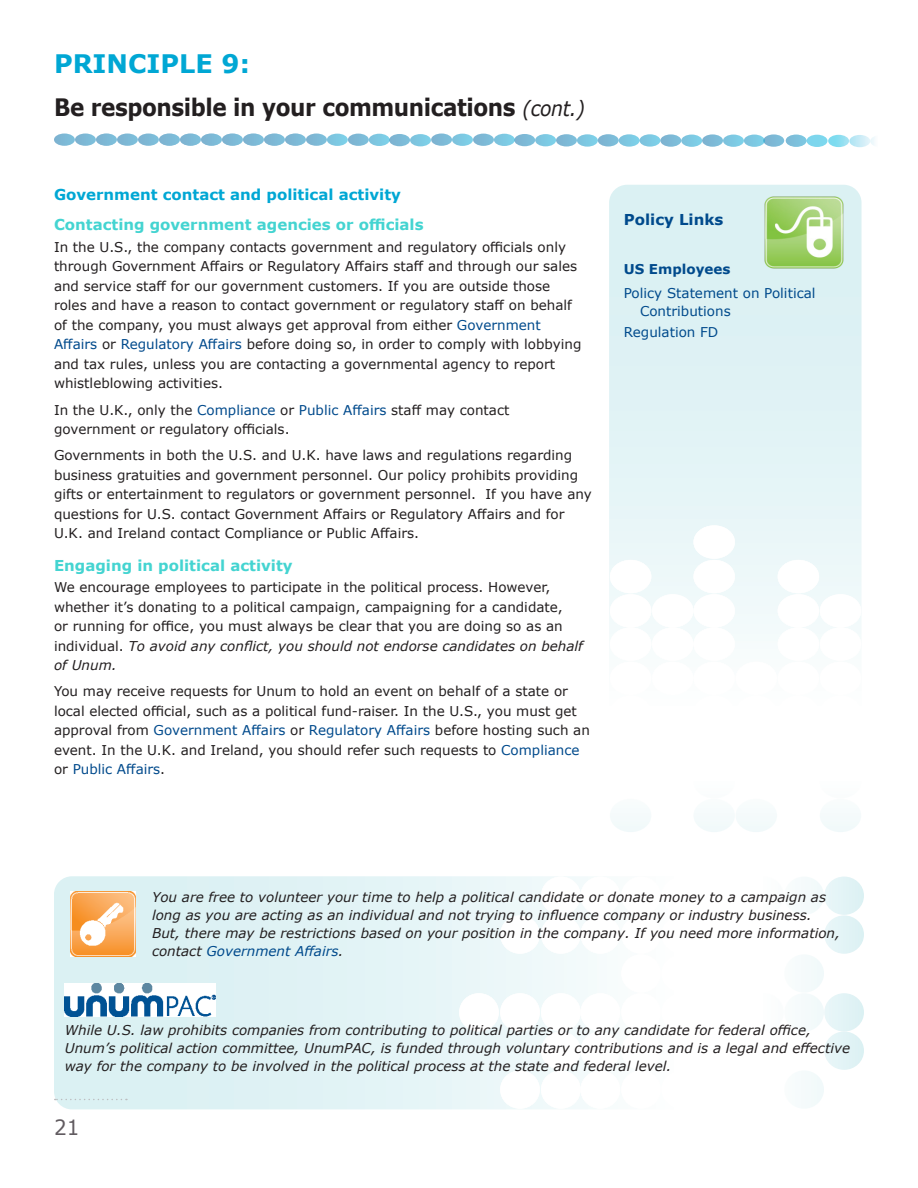
<style>
.page{position:relative;width:918px;height:1188px;background:#fff}
.page>*{position:absolute;margin:0;border:0;box-sizing:border-box;transform-origin:0 0}
.t1{font:700 25.5px "Verdana";color:#00a7d4}
.t2{font:700 24px "Verdana";letter-spacing:-.02em;color:#231f20;scale:.9 1}
.t3{font:21px "Verdana";color:#615b60;scale:.95 1}
.t4{font:700 15px "Verdana";color:#44d4d1}
.t5{font:700 15px "Verdana";color:#00a7d4}
.t6{font:700 15px "Verdana";color:#004a8c}
.t7{font:13.5px/19.5px "Verdana";color:#231f20}
.t8{font:italic 13.5px/18px "Verdana";color:#231f20}
.t9{font:13.5px/18px "Verdana";color:#004a8c}
.t10{font:700 13.5px "Verdana";color:#004a8c}
.s1{font-weight:400;font-style:italic;font-size:21px}
.s2{color:#004a8c}
.s3{font-style:italic}
</style>
<div class="page">
<svg style="left:609px;top:185px;width:253px;height:456px;background:#e1f3f5"></svg>
<div style="left:610px;top:627px;width:41px;height:34px;background:#fff;border-radius:50%"></div>
<div style="left:652px;top:627px;width:41px;height:34px;background:#fff;border-radius:50%"></div>
<div style="left:693px;top:627px;width:42px;height:34px;background:#fff;border-radius:50%"></div>
<div style="left:778px;top:627px;width:41px;height:34px;background:#fff;border-radius:50%"></div>
<div style="left:820px;top:627px;width:41px;height:34px;background:#fff;border-radius:50%"></div>
<div style="left:610px;top:594px;width:41px;height:34px;background:#fff;border-radius:50%"></div>
<div style="left:652px;top:594px;width:41px;height:34px;background:#fff;border-radius:50%"></div>
<div style="left:693px;top:594px;width:42px;height:34px;background:#fff;border-radius:50%"></div>
<div style="left:778px;top:594px;width:41px;height:34px;background:#fff;border-radius:50%"></div>
<div style="left:820px;top:594px;width:41px;height:34px;background:#fff;border-radius:50%"></div>
<div style="left:610px;top:560px;width:41px;height:33px;background:#fff;border-radius:50%"></div>
<div style="left:693px;top:560px;width:42px;height:33px;background:#fff;border-radius:50%"></div>
<div style="left:778px;top:560px;width:41px;height:33px;background:#fff;border-radius:50%"></div>
<div style="left:693px;top:525px;width:42px;height:34px;background:#fff;border-radius:50%"></div>
<div style="left:610px;top:799px;width:41px;height:33px;background:#f5fafb;border-radius:50%"></div>
<div style="left:693px;top:799px;width:42px;height:33px;background:#f5fafb;border-radius:50%"></div>
<div style="left:736px;top:799px;width:41px;height:33px;background:#f5fafb;border-radius:50%"></div>
<div style="left:820px;top:799px;width:41px;height:33px;background:#f5fafb;border-radius:50%"></div>
<svg style="left:54px;top:876px;width:543px;height:233px;background:#e1f3f5"></svg>
<div style="left:580px;top:1070px;width:40px;height:39px;background:#fff;border-radius:50%"></div>
<div style="left:580px;top:1032px;width:40px;height:38px;background:#fff;border-radius:50%"></div>
<div style="left:580px;top:993px;width:40px;height:39px;background:#fff;border-radius:50%"></div>
<div style="left:580px;top:915px;width:40px;height:39px;background:#fff;border-radius:50%"></div>
<div style="left:580px;top:877px;width:40px;height:38px;background:#fff;border-radius:50%"></div>
<div style="left:541px;top:1070px;width:40px;height:39px;background:#fff;border-radius:50%"></div>
<div style="left:541px;top:1032px;width:40px;height:38px;background:#fff;border-radius:50%"></div>
<div style="left:541px;top:993px;width:40px;height:39px;background:#fff;border-radius:50%"></div>
<div style="left:541px;top:915px;width:40px;height:39px;background:#fff;border-radius:50%"></div>
<div style="left:541px;top:877px;width:40px;height:38px;background:#fff;border-radius:50%"></div>
<div style="left:500px;top:1070px;width:40px;height:39px;background:#fff;border-radius:50%"></div>
<div style="left:500px;top:993px;width:40px;height:39px;background:#fff;border-radius:50%"></div>
<div style="left:500px;top:915px;width:40px;height:39px;background:#fff;border-radius:50%"></div>
<div style="left:459px;top:993px;width:40px;height:39px;background:#fff;border-radius:50%"></div>
<div style="left:784px;top:1070px;width:40px;height:39px;background:#f5fafb;border-radius:50%"></div>
<div style="left:784px;top:993px;width:40px;height:39px;background:#f5fafb;border-radius:50%"></div>
<div style="left:784px;top:954px;width:40px;height:39px;background:#f5fafb;border-radius:50%"></div>
<div style="left:784px;top:877px;width:40px;height:38px;background:#f5fafb;border-radius:50%"></div>
<svg style="left:824px;top:993px;width:40px;height:77px"></svg>
<svg style="left:824px;top:877px;width:40px;height:77px"></svg>
<svg style="left:55px;top:1099px;width:72px;height:1px"></svg>
<img style="left:65px;top:983px;width:151px;height:33px">
<img style="left:70px;top:892px;width:66px;height:64px">
<img style="left:765px;top:196px;width:78px;height:72px">
<svg style="left:577px;top:134px;width:21px;height:13px"></svg>
<svg style="left:556px;top:134px;width:21px;height:13px"></svg>
<svg style="left:828px;top:135px;width:21px;height:12px"></svg>
<div style="left:807px;top:135px;width:21px;height:12px;background:#7dd6ed;border-radius:50%"></div>
<div style="left:786px;top:135px;width:21px;height:12px;background:#7dc1dc;border-radius:50%"></div>
<svg style="left:763px;top:134px;width:21px;height:13px"></svg>
<svg style="left:849px;top:135px;width:21px;height:12px"></svg>
<svg style="left:870px;top:135px;width:21px;height:12px"></svg>
<div style="left:535px;top:134px;width:21px;height:12px;background:#7dc9e3;border-radius:50%"></div>
<div style="left:514px;top:134px;width:21px;height:12px;background:#7db8d6;border-radius:50%"></div>
<div style="left:494px;top:134px;width:21px;height:12px;background:#7dc9e3;border-radius:50%"></div>
<div style="left:473px;top:134px;width:21px;height:12px;background:#7db8d6;border-radius:50%"></div>
<div style="left:452px;top:134px;width:21px;height:12px;background:#7dc9e3;border-radius:50%"></div>
<svg style="left:431px;top:133px;width:21px;height:13px"></svg>
<svg style="left:619px;top:134px;width:21px;height:13px"></svg>
<svg style="left:598px;top:134px;width:21px;height:13px"></svg>
<div style="left:681px;top:135px;width:21px;height:12px;background:#7dc9e3;border-radius:50%"></div>
<svg style="left:660px;top:134px;width:21px;height:13px"></svg>
<svg style="left:639px;top:134px;width:21px;height:13px"></svg>
<div style="left:723px;top:135px;width:21px;height:12px;background:#7dc9e3;border-radius:50%"></div>
<svg style="left:702px;top:134px;width:21px;height:13px"></svg>
<div style="left:744px;top:135px;width:21px;height:12px;background:#7dc9e3;border-radius:50%"></div>
<div style="left:410px;top:134px;width:21px;height:12px;background:#7dc9e3;border-radius:50%"></div>
<div style="left:389px;top:134px;width:21px;height:12px;background:#7db8d6;border-radius:50%"></div>
<div style="left:369px;top:134px;width:21px;height:12px;background:#7dc9e3;border-radius:50%"></div>
<div style="left:348px;top:134px;width:21px;height:12px;background:#7db8d6;border-radius:50%"></div>
<div style="left:327px;top:134px;width:21px;height:12px;background:#7dc9e3;border-radius:50%"></div>
<svg style="left:306px;top:133px;width:21px;height:13px"></svg>
<svg style="left:285px;top:133px;width:21px;height:13px"></svg>
<svg style="left:264px;top:133px;width:21px;height:13px"></svg>
<svg style="left:243px;top:133px;width:21px;height:13px"></svg>
<svg style="left:222px;top:133px;width:21px;height:13px"></svg>
<svg style="left:201px;top:133px;width:21px;height:13px"></svg>
<svg style="left:180px;top:133px;width:21px;height:13px"></svg>
<svg style="left:159px;top:133px;width:21px;height:13px"></svg>
<svg style="left:138px;top:133px;width:21px;height:13px"></svg>
<svg style="left:117px;top:133px;width:21px;height:13px"></svg>
<svg style="left:96px;top:133px;width:21px;height:13px"></svg>
<svg style="left:75px;top:133px;width:21px;height:13px"></svg>
<svg style="left:54px;top:133px;width:21px;height:13px"></svg>
<h1 class="t1" style="left:54px;top:46px;width:197px">PRINCIPLE 9:</h1>
<h2 class="t2" style="left:54px;top:91px;width:592px">Be responsible in your communications <span class="s1">(cont.)</span></h2>
<p class="t5" style="left:54px;top:184px;width:348px">Government contact and political activity</p>
<p class="t4" style="left:54px;top:214px;width:371px">Contacting government agencies or officials</p>
<p class="t7" style="left:54px;top:237px;width:529px">In the U.S., the company contacts government and regulatory officials only through Government Affairs or Regulatory Affairs staff and through our sales and service staff for our government customers. If you are outside those roles and have a reason to contact government or regulatory staff on behalf of the company, you must always get approval from either <span class="s2">Government Affairs</span> or <span class="s2">Regulatory Affairs</span> before doing so, in order to comply with lobbying and tax rules, unless you are contacting a governmental agency to report whistleblowing activities.</p>
<p class="t7" style="left:54px;top:400px;width:457px">In the U.K., only the <span class="s2">Compliance</span> or <span class="s2">Public Affairs</span> staff may contact government or regulatory officials.</p>
<p class="t7" style="left:54px;top:446px;width:539px">Governments in both the U.S. and U.K. have laws and regulations regarding business gratuities and government personnel. Our policy prohibits providing gifts or entertainment to regulators or government personnel. If you have any questions for U.S. contact Government Affairs or Regulatory Affairs and for U.K. and Ireland contact Compliance or Public Affairs.</p>
<p class="t4" style="left:54px;top:554px;width:240px">Engaging in political activity</p>
<p class="t7" style="left:54px;top:577px;width:531px">We encourage employees to participate in the political process. However, whether it’s donating to a political campaign, campaigning for a candidate,<br>or running for office, you must always be clear that you are doing so as an individual. <span class="s3">To avoid any conflict, you should not endorse candidates on behalf of Unum.</span></p>
<p class="t7" style="left:54px;top:682px;width:537px">You may receive requests for Unum to hold an event on behalf of a state or local elected official, such as a political fund-raiser. In the U.S., you must get approval from <span class="s2">Government Affairs</span> or <span class="s2">Regulatory Affairs</span> before hosting such an event. In the U.K. and Ireland, you should refer such requests to <span class="s2">Compliance </span>or <span class="s2">Public Affairs</span>.</p>
<p class="t6" style="left:624px;top:209px;width:101px">Policy Links</p>
<p class="t10" style="left:624px;top:259px;width:108px">US Employees</p>
<p class="t9" style="left:640px;top:284px;width:177px;text-indent:-16px">Policy Statement on Political<br>Contributions</p>
<p class="t9" style="left:624px;top:323px;width:96px">Regulation FD</p>
<p class="t8" style="left:152px;top:888px;width:689px">You are free to volunteer your time to help a political candidate or donate money to a campaign as long as you are acting as an individual and not trying to influence company or industry business.<br>But, there may be restrictions based on your position in the company. If you need more information, contact <span class="s2">Government Affairs</span>.</p>
<p class="t8" style="left:65px;top:1021px;width:787px">While U.S. law prohibits companies from contributing to political parties or to any candidate for federal office,<br>Unum’s political action committee, UnumPAC, is funded through voluntary contributions and is a legal and effective way for the company to be involved in the political process at the state and federal level.</p>
<h3 class="t3" style="left:54px;top:1113px;width:28px">21</h3>
</div>
